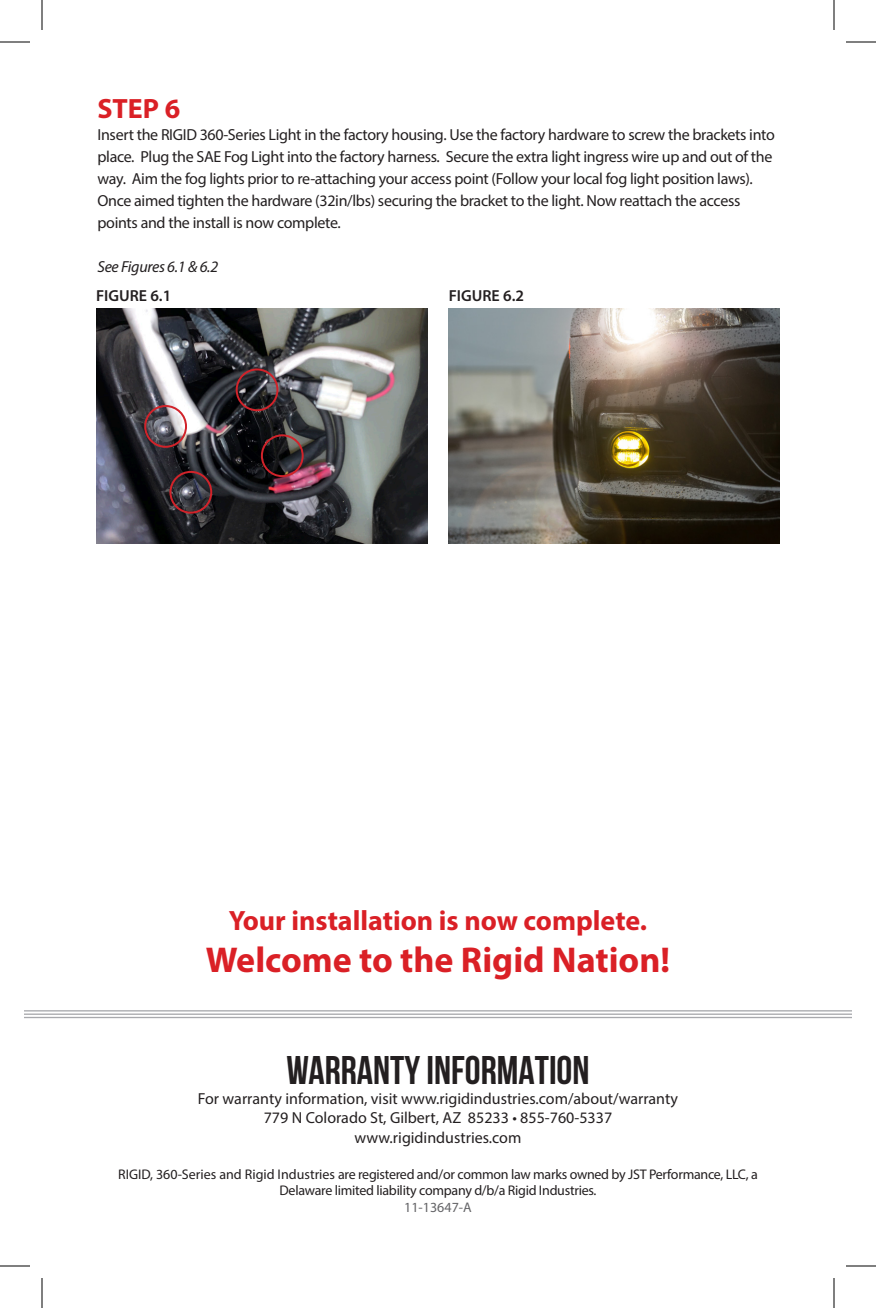
<style>
.page{position:relative;width:876px;height:1308px;background:#fff}
.page>*{position:absolute;margin:0;border:0;box-sizing:border-box;transform-origin:0 0}
.t1{font:700 40px "Bebas Neue";color:#231f20}
.t2{font:700 36px "Myriad Pro";color:#da2026}
.t3{font:700 28px "Myriad Pro";color:#da2026}
.t4{font:16px/22px "Myriad Pro";letter-spacing:-.02em;color:#231f20}
.t5{font:16px/19.2px "Myriad Pro";color:#231f20;text-align:center}
.t6{font:600 16px "Myriad Pro";color:#231f20}
.t7{font:italic 16px "Myriad Pro";letter-spacing:-.02em;color:#231f20}
.t8{font:14px/16.8px "Myriad Pro";letter-spacing:-.02em;color:#231f20;text-align:center}
.t9{font:14px "Myriad Pro";color:#636366}
</style>
<div class="page">
<hr style="left:24px;top:1010px;width:828px;height:2px;background:#a8a9ad">
<hr style="left:24px;top:1014px;width:828px;height:1px;background:#a8a9ad">
<hr style="left:24px;top:1017px;width:828px;height:1px;background:#a8a9ad">
<img style="left:96px;top:309px;width:331px;height:235px">
<img style="left:449px;top:309px;width:331px;height:235px">
<div style="left:169px;top:471px;width:43px;height:43px;border:2px solid #d1232a;border-radius:50%"></div>
<div style="left:261px;top:434px;width:43px;height:43px;border:2px solid #d1232a;border-radius:50%"></div>
<div style="left:144px;top:405px;width:43px;height:43px;border:2px solid #d1232a;border-radius:50%"></div>
<div style="left:236px;top:368px;width:42px;height:43px;border:2px solid #d1232a;border-radius:50%"></div>
<hr style="left:0;top:42px;width:30px;height:1px;background:#000">
<hr style="left:846px;top:42px;width:30px;height:1px;background:#000">
<hr style="left:0;top:1266px;width:30px;height:1px;background:#000">
<hr style="left:846px;top:1266px;width:30px;height:1px;background:#000">
<hr style="left:42px;top:0;width:1px;height:30px;background:#000">
<hr style="left:42px;top:1278px;width:1px;height:30px;background:#000">
<hr style="left:834px;top:0;width:1px;height:30px;background:#000">
<hr style="left:834px;top:1278px;width:1px;height:30px;background:#000">
<h3 class="t3" style="left:97px;top:90px;width:84px">STEP 6</h3>
<p class="t4" style="left:97px;top:123px;width:679px">Insert the RIGID 360-Series Light in the factory housing. Use the factory hardware to screw the brackets into place. Plug the SAE Fog Light into the factory harness. Secure the extra light ingress wire up and out of the way. Aim the fog lights prior to re-attaching your access point (Follow your local fog light position laws).<br>Once aimed tighten the hardware (32in/lbs) securing the bracket to the light. Now reattach the access points and the install is now complete.</p>
<p class="t7" style="left:97px;top:256px;width:122px">See Figures 6.1 &amp; 6.2</p>
<p class="t6" style="left:96px;top:286px;width:77px">FIGURE 6.1</p>
<p class="t6" style="left:449px;top:286px;width:77px">FIGURE 6.2</p>
<h3 class="t3" style="left:229px;top:902px;width:420px">Your installation is now complete.</h3>
<h2 class="t2" style="left:206px;top:936px;width:466px">Welcome to the Rigid Nation!</h2>
<h1 class="t1" style="left:286px;top:1048px;width:305px">WARRANTY INFORMATION</h1>
<p class="t5" style="left:198px;top:1089px;width:482px">For warranty information, visit www.rigidindustries.com/about/warranty<br>779 N Colorado St, Gilbert, AZ 85233 • 855-760-5337 www.rigidindustries.com</p>
<p class="t8" style="left:118px;top:1165px;width:641px">RIGID, 360-Series and Rigid Industries are registered and/or common law marks owned by JST Performance, LLC, a<br>Delaware limited liability company d/b/a Rigid Industries.</p>
<p class="t9" style="left:404px;top:1199px;width:69px">11-13647-A</p>
</div>
